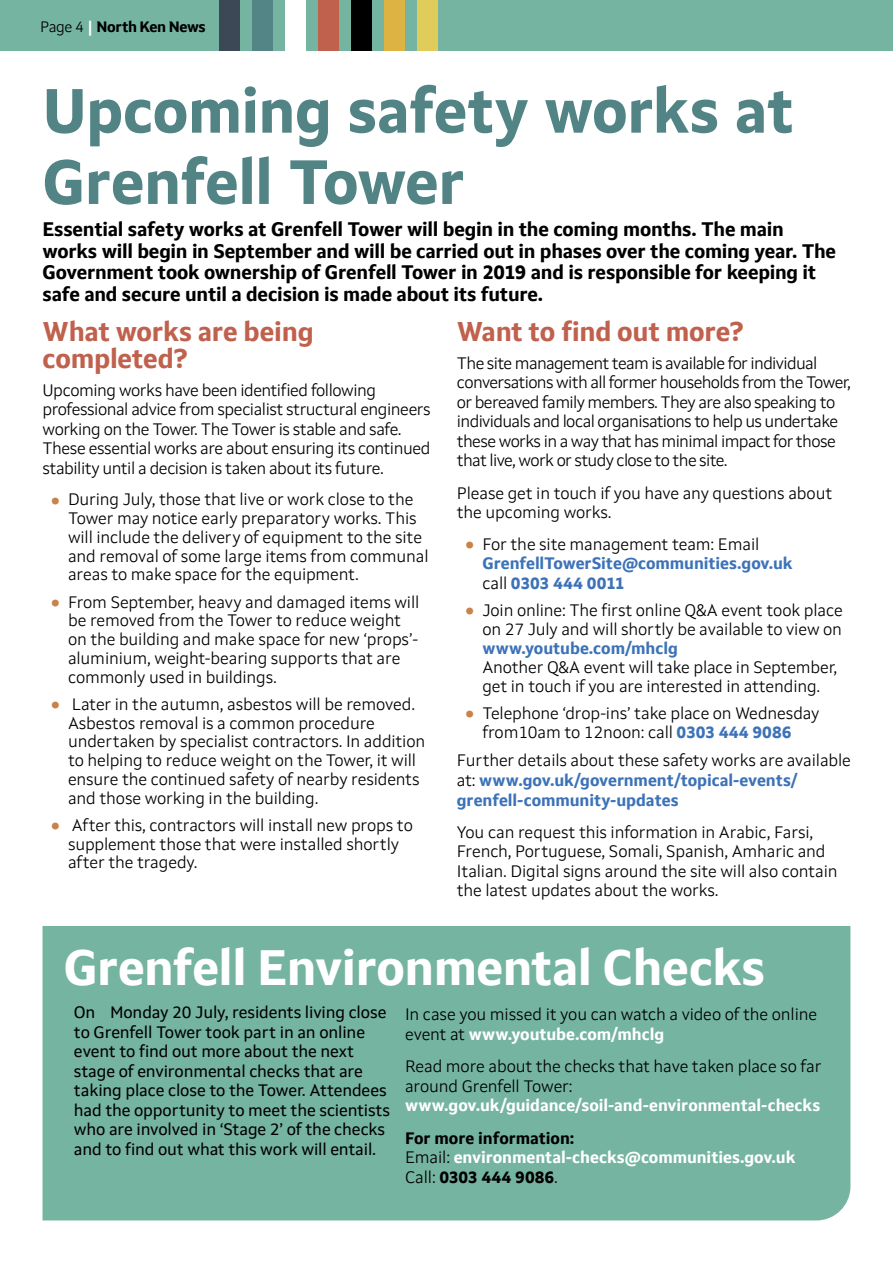
<style>
.page{position:relative;width:893px;height:1263px;background:#fff}
.page>*{position:absolute;margin:0;border:0;box-sizing:border-box;transform-origin:0 0}
.t1{font:700 62.25px/71.2px "Setimo";letter-spacing:-.01em;color:#528485}
.t2{font:700 49.5px "Setimo";letter-spacing:-.01em;color:#fff}
.t3{font:700 27px/27px "Setimo";letter-spacing:-.01em;color:#c0614d}
.t4{font:700 19.5px/21.8px "Setimo";letter-spacing:-.01em;color:#000}
.t5{font:300 16.5px/18.8px "Setimo";letter-spacing:-.01em;color:#000}
.t6{font:16.5px/19.5px "Setimo";letter-spacing:-.01em;color:#000}
.t7{font:300 16.5px/19.5px "Setimo";letter-spacing:-.04em;color:#000}
.t8{font:300 16.5px/19.5px "Setimo";letter-spacing:-.03em;color:#000}
.t9{font:700 16.5px/19.5px "Setimo";letter-spacing:-.005em;color:#3c72b7}
.t10{font:700 16.5px/19.5px "Setimo";letter-spacing:-.005em;color:#fff}
.t11{font:700 15px "Setimo";letter-spacing:-.03em;color:#000}
.s1{font-weight:300}
.s2{font-family:"Futura PT";color:#fff}
.s3{font-family:"Montserrat";font-weight:900;font-size:21px;color:#c98248}
.s4{font-weight:300;color:#000}
.s5{font-weight:700;color:#3c72b7}
.s6{font-weight:700;color:#fff}
.s7{color:#000}
</style>
<div class="page">
<div style="left:0;top:0;width:893px;height:51px;background:#75b4a0"></div>
<div style="left:219px;top:0;width:21px;height:51px;background:#3c4855"></div>
<div style="left:252px;top:0;width:21px;height:51px;background:#538586"></div>
<div style="left:286px;top:0;width:20px;height:51px;background:#fff"></div>
<div style="left:319px;top:0;width:20px;height:51px;background:#c0614d"></div>
<div style="left:352px;top:0;width:20px;height:51px;background:#000"></div>
<div style="left:385px;top:0;width:20px;height:51px;background:#ddb344"></div>
<div style="left:418px;top:0;width:20px;height:51px;background:#dfcc5b"></div>
<div style="left:43px;top:926px;width:807px;height:294px;background:#75b4a0"></div>
<p class="t11" style="left:40px;top:18px;width:167px"><span class="s1">Page 4</span> <span class="s2">|</span> North Ken News</p>
<h1 class="t1" style="left:43px;top:75px;width:753px">Upcoming safety works at<br>Grenfell Tower</h1>
<p class="t4" style="left:43px;top:218px;width:795px">Essential safety works at Grenfell Tower will begin in the coming months. The main works will begin in September and will be carried out in phases over the coming year. The Government took ownership of Grenfell Tower in 2019 and is responsible for keeping it safe and secure until a decision is made about its future.</p>
<h3 class="t3" style="left:43px;top:318px;width:273px">What works are being completed?</h3>
<p class="t8" style="left:43px;top:380px;width:390px">Upcoming works have been identified following professional advice from specialist structural engineers working on the Tower. The Tower is stable and safe.<br>These essential works are about ensuring its continued stability until a decision is taken about its future.</p>
<p class="t5" style="left:68px;top:490px;width:362px;text-indent:-17px"><span class="s3">•</span> During July, those that live or work close to the Tower may notice early preparatory works. This will include the delivery of equipment to the site and removal of some large items from communal areas to make space for the equipment.</p>
<p class="t5" style="left:68px;top:592px;width:353px;text-indent:-17px"><span class="s3">•</span> From September, heavy and damaged items will be removed from the Tower to reduce weight on the building and make space for new ‘props’- aluminium, weight-bearing supports that are commonly used in buildings.</p>
<p class="t5" style="left:68px;top:695px;width:359px;text-indent:-17px"><span class="s3">•</span> Later in the autumn, asbestos will be removed.<br>Asbestos removal is a common procedure undertaken by specialist contractors. In addition to helping to reduce weight on the Tower, it will ensure the continued safety of nearby residents and those working in the building.</p>
<p class="t5" style="left:68px;top:816px;width:346px;text-indent:-17px"><span class="s3">•</span> After this, contractors will install new props to supplement those that were installed shortly after the tragedy.</p>
<h3 class="t3" style="left:457px;top:318px;width:288px">Want to find out more?</h3>
<p class="t7" style="left:457px;top:353px;width:395px">The site management team is available for individual conversations with all former households from the Tower, or bereaved family members. They are also speaking to individuals and local organisations to help us undertake these works in a way that has minimal impact for those that live, work or study close to the site.</p>
<p class="t5" style="left:457px;top:483px;width:377px;line-height:19.5px">Please get in touch if you have any questions about the upcoming works.</p>
<p class="t9" style="left:482px;top:534px;width:312px;text-indent:-17px"><span class="s3">•</span> <span class="s4">For the site management team: Email<br></span>GrenfellTowerSite@communities.gov.uk <span class="s4">call</span> 0303 444 0011</p>
<p class="t5" style="left:465px;top:601px;width:379px;text-align:right"><span class="s3">•</span> Join online: The first online Q&amp;A event took place on 27 July and will shortly be available to view on</p>
<p class="t9" style="left:482px;top:638px;width:197px">www.youtube.com/mhclg</p>
<p class="t5" style="left:482px;top:658px;width:356px">Another Q&amp;A event will take place in September, get in touch if you are interested in attending.</p>
<p class="t5" style="left:482px;top:703px;width:339px;line-height:19.5px;text-indent:-17px"><span class="s3">•</span> Telephone ‘drop-ins’ take place on Wednesday from10am to 12noon: call <span class="s5">0303 444 9086</span></p>
<p class="t9" style="left:457px;top:751px;width:395px"><span class="s4">Further details about these safety works are available at:</span> www.gov.uk/government/topical-events/ grenfell-community-updates</p>
<p class="t5" style="left:457px;top:822px;width:382px;line-height:19.5px">You can request this information in Arabic, Farsi, French, Portuguese, Somali, Spanish, Amharic and Italian. Digital signs around the site will also contain the latest updates about the works.</p>
<h2 class="t2" style="left:64px;top:938px;width:703px">Grenfell Environmental Checks</h2>
<p class="t6" style="left:74px;top:1003px;width:318px">On Monday 20 July, residents living close to Grenfell Tower took part in an online event to find out more about the next stage of environmental checks that are taking place close to the Tower. Attendees had the opportunity to meet the scientists who are involved in ‘Stage 2’ of the checks and to find out what this work will entail.</p>
<p class="t5" style="left:405px;top:1005px;width:414px;line-height:19.5px">In case you missed it you can watch a video of the online event at <span class="s6">www.youtube.com/mhclg</span></p>
<p class="t5" style="left:405px;top:1056px;width:418px;line-height:19.5px">Read more about the checks that have taken place so far around Grenfell Tower:</p>
<p class="t10" style="left:405px;top:1095px;width:417px">www.gov.uk/guidance/soil-and-environmental-checks</p>
<p class="t10" style="left:405px;top:1128px;width:392px"><span class="s7">For more information:<br></span><span class="s4">Email:</span> environmental-checks@communities.gov.uk<br><span class="s4">Call:</span> <span class="s7">0303 444 9086</span><span class="s4">.</span></p>
</div>
